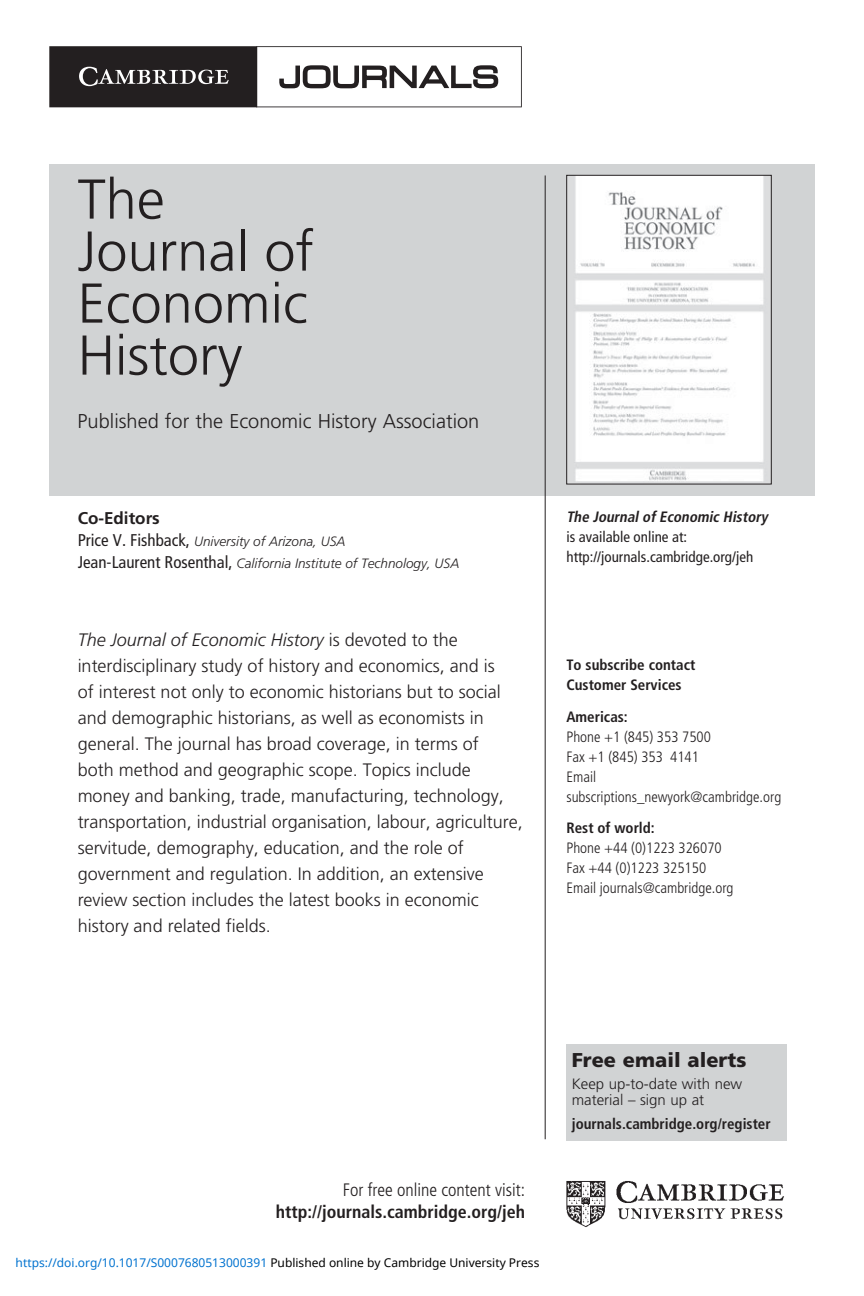
<style>
.page{position:relative;width:864px;height:1296px;background:#fff}
.page>*{position:absolute;margin:0;border:0;box-sizing:border-box;transform-origin:0 0}
.t1{font:300 56px/52px "Frutiger LT Std";color:#231f20}
.t2{font:300 20px "Frutiger LT Std";color:#231f20}
.t3{font:900 20px "Frutiger LT Std";color:#231f20}
.t4{font:300 18px/26px "Frutiger LT Std";color:#231f20}
.t5{font:700 condensed 18px "Frutiger LT Std";color:#231f20}
.t6{font:300 condensed 18px "Frutiger LT Std";color:#231f20}
.t7{font:700 17px "Frutiger LT Std";color:#231f20}
.t8{font:300 condensed 15px/20px "Frutiger LT Std";color:#231f20}
.t9{font:700 condensed 15px/20px "Frutiger LT Std";color:#231f20}
.t10{font:condensed 15px/20px "Frutiger LT Std";color:#231f20}
.t11{font:300 15px/16px "Frutiger LT Std";color:#231f20}
.t12{font:italic 700 condensed 15px "Frutiger LT Std";color:#231f20}
.t13{font:italic 300 13.6px/22px "Frutiger LT Std";color:#231f20}
.t14{font:12px "Noto Sans";color:#0172cf}
.s1{font-weight:400;font-style:normal;font-stretch:condensed;font-size:17px}
.s2{font-style:italic}
.s3{color:#000}
</style>
<div class="page">
<div style="left:49px;top:164px;width:766px;height:332px;background:#d1d3d4"></div>
<img style="left:566px;top:1181px;width:218px;height:46px">
<hr style="left:545px;top:175px;width:1px;height:964px;background:#231f20">
<svg style="left:49px;top:46px;width:473px;height:61px"></svg>
<img style="left:568px;top:177px;width:202px;height:305px">
<div style="left:566px;top:175px;width:206px;height:309px;border:1px solid #231f20"></div>
<div style="left:566px;top:1044px;width:220px;height:96px;background:#d1d3d4"></div>
<h1 class="t1" style="left:78px;top:176px;width:238px">The<br>Journal of<br>Economic<br>History</h1>
<p class="t2" style="left:78px;top:411px;width:403px">Published for the Economic History Association</p>
<p class="t7" style="left:78px;top:510px;width:84px">Co-Editors</p>
<p class="t13" style="left:78px;top:531px;width:383px"><span class="s1">Price V. Fishback,</span> University of Arizona, USA<br><span class="s1">Jean-Laurent Rosenthal,</span> California Institute of Technology, USA</p>
<p class="t4" style="left:78px;top:628px;width:447px"><span class="s2">The Journal of Economic History</span> is devoted to the interdisciplinary study of history and economics, and is<br>of interest not only to economic historians but to social and demographic historians, as well as economists in general. The journal has broad coverage, in terms of<br>both method and geographic scope. Topics include money and banking, trade, manufacturing, technology, transportation, industrial organisation, labour, agriculture, servitude, demography, education, and the role of government and regulation. In addition, an extensive review section includes the latest books in economic history and related fields.</p>
<p class="t12" style="left:566px;top:510px;width:203px">The Journal of Economic History</p>
<p class="t10" style="left:566px;top:528px;width:188px">is available online at: http://journals.cambridge.org/jeh</p>
<p class="t9" style="left:566px;top:656px;width:130px">To subscribe contact<br>Customer Services</p>
<p class="t9" style="left:566px;top:707px;width:63px">Americas:</p>
<p class="t8" style="left:566px;top:727px;width:216px">Phone +1 (845) 353 7500<br>Fax +1 (845) 353 4141<br>Email subscriptions_newyork@cambridge.org</p>
<p class="t9" style="left:566px;top:819px;width:90px">Rest of world:</p>
<p class="t8" style="left:566px;top:839px;width:169px">Phone +44 (0)1223 326070<br>Fax +44 (0)1223 325150<br>Email journals@cambridge.org</p>
<p class="t6" style="left:343px;top:1181px;width:184px">For free online content visit:</p>
<p class="t5" style="left:276px;top:1203px;width:251px">http://journals.cambridge.org/jeh</p>
<p class="t14" style="left:16px;top:1255px;width:525px">https://doi.org/10.1017/S0007680513000391 <span class="s3">Published online by Cambridge University Press</span></p>
<p class="t3" style="left:572px;top:1049px;width:176px">Free email alerts</p>
<p class="t11" style="left:572px;top:1077px;width:172px">Keep up-to-date with new material – sign up at</p>
<p class="t9" style="left:572px;top:1115px;width:200px">journals.cambridge.org/register</p>
</div>
